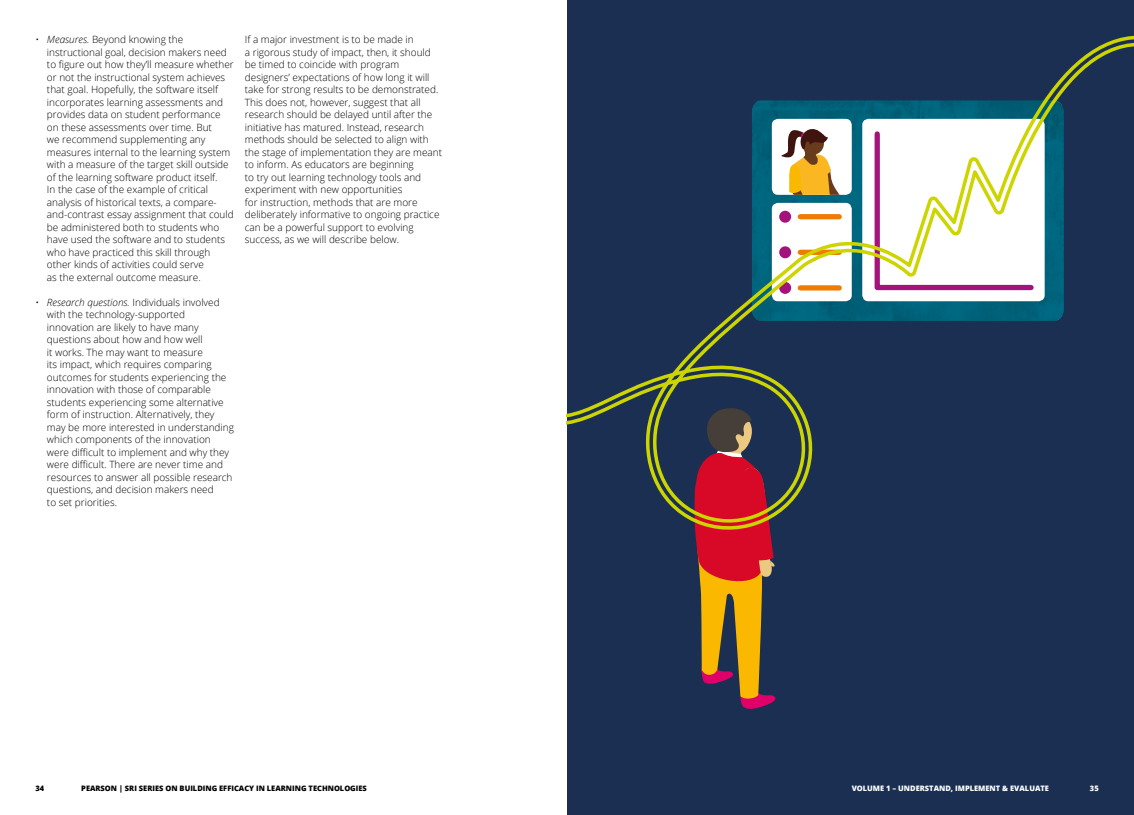
<style>
.page{position:relative;width:1134px;height:815px;background:#fff}
.page>*{position:absolute;margin:0;border:0;box-sizing:border-box;transform-origin:0 0}
.t1{font:300 10px/12.5px "Open Sans";color:#000}
.t2{font:800 7.5px "Open Sans";color:#000}
.t3{font:800 7.5px "Open Sans";color:#fff}
.s1{font-style:italic}
</style>
<div class="page">
<div style="left:567px;top:0;width:567px;height:815px;background:#1b2f53"></div>
<svg style="left:695px;top:537px;width:81px;height:172px"></svg>
<svg style="left:567px;top:41px;width:567px;height:489px"></svg>
<p class="t1" style="left:47px;top:33px;width:188px;text-indent:-12px">• <span class="s1">Measures.</span> Beyond knowing the instructional goal, decision makers need to figure out how they’ll measure whether or not the instructional system achieves that goal. Hopefully, the software itself incorporates learning assessments and provides data on student performance on these assessments over time. But<br>we recommend supplementing any measures internal to the learning system with a measure of the target skill outside of the learning software product itself.<br>In the case of the example of critical analysis of historical texts, a compare&shy;and-contrast essay assignment that could be administered both to students who have used the software and to students who have practiced this skill through other kinds of activities could serve<br>as the external outcome measure.</p>
<p class="t1" style="left:47px;top:295px;width:188px;text-indent:-12px">• <span class="s1">Research questions.</span> Individuals involved with the technology-supported innovation are likely to have many questions about how and how well<br>it works. The may want to measure<br>its impact, which requires comparing outcomes for students experiencing the innovation with those of comparable students experiencing some alternative form of instruction. Alternatively, they may be more interested in understanding which components of the innovation were difficult to implement and why they were difficult. There are never time and resources to answer all possible research questions, and decision makers need<br>to set priorities.</p>
<p class="t1" style="left:245px;top:33px;width:199px">If a major investment is to be made in<br>a rigorous study of impact, then, it should be timed to coincide with program designers’ expectations of how long it will take for strong results to be demonstrated.<br>This does not, however, suggest that all research should be delayed until after the initiative has matured. Instead, research methods should be selected to align with the stage of implementation they are meant to inform. As educators are beginning<br>to try out learning technology tools and experiment with new opportunities<br>for instruction, methods that are more deliberately informative to ongoing practice can be a powerful support to evolving success, as we will describe below.</p>
<p class="t2" style="left:35px;top:783px;width:10px">34</p>
<p class="t2" style="left:81px;top:783px;width:287px">PEARSON | SRI SERIES ON BUILDING EFFICACY IN LEARNING TECHNOLOGIES</p>
<p class="t3" style="left:852px;top:783px;width:199px">VOLUME 1 – UNDERSTAND, IMPLEMENT &amp; EVALUATE</p>
<p class="t3" style="left:1090px;top:783px;width:10px">35</p>
</div>
